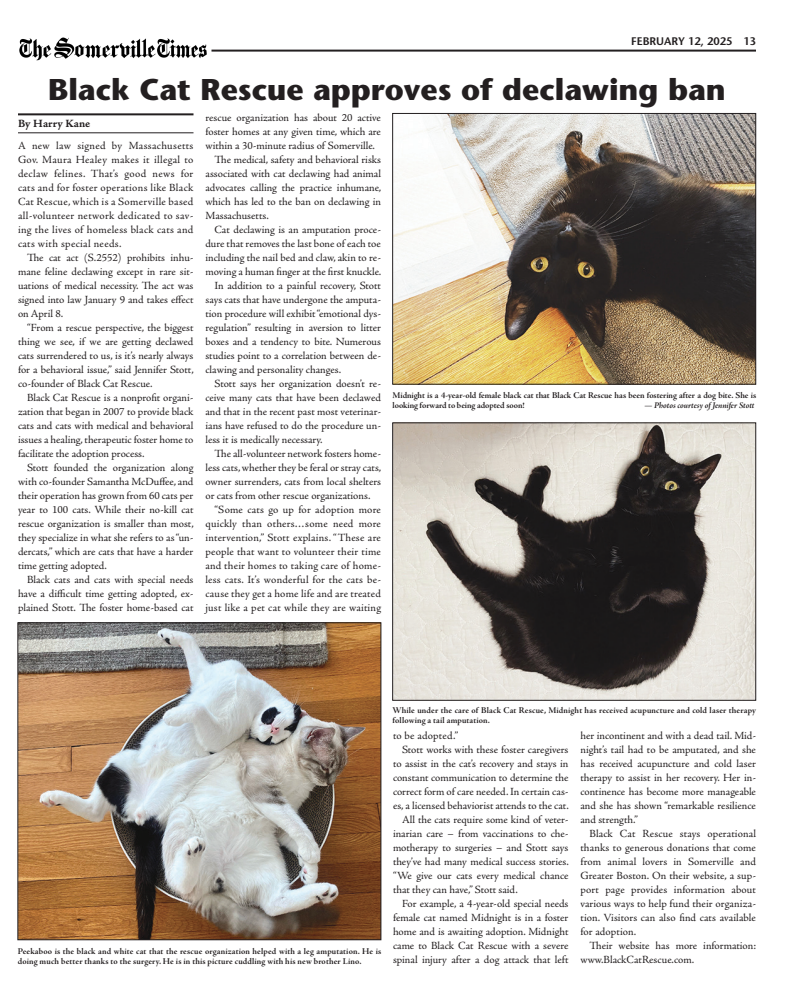
<style>
.page{position:relative;width:792px;height:1008px;background:#fff}
.page>*{position:absolute;margin:0;border:0;box-sizing:border-box;transform-origin:0 0}
.Headline{font:700 30px "Stone Sans Std";color:#231f20}
.Body{font:11px/14px "Adobe Jenson Pro";color:#231f20;text-align:justify}
.Body_No_Indent{font:11px/14px "Adobe Jenson Pro";letter-spacing:.025em;color:#231f20;text-align:justify}
.Folio{font:600 11px "Stone Sans Std";color:#231f20}
.Byline{font:11px "Adobe Jenson Pro Bold Capt";color:#231f20}
.Photo_caption{font:9px/10px "Adobe Jenson Pro Bold Subh";letter-spacing:.015em;color:#231f20}
.Photo_caption-2{font:9px/10px "Adobe Jenson Pro Bold Subh";letter-spacing:-.005em;color:#231f20}
.Photo_caption-3{font:9px "Adobe Jenson Pro Bold It Subh";color:#231f20}
.s1{color:#fff}
</style>
<div class="page">
<hr style="left:212px;top:50px;width:544px;height:2px;background:#231f20">
<img style="left:19px;top:37px;width:188px;height:24px">
<hr style="left:18px;top:113px;width:176px;height:2px;background:#231f20">
<hr style="left:18px;top:133px;width:176px;height:1px;background:#231f20">
<img style="left:394px;top:115px;width:360px;height:267px">
<div style="left:392px;top:113px;width:364px;height:271px;border:1px solid #231f20"></div>
<img style="left:394px;top:425px;width:360px;height:274px">
<div style="left:392px;top:423px;width:364px;height:278px;border:1px solid #231f20"></div>
<img style="left:20px;top:625px;width:359px;height:313px">
<div style="left:18px;top:623px;width:363px;height:317px;border:1px solid #231f20"></div>
<p class="Folio" style="left:631px;top:34px;width:126px">FEBRUARY 12, 2025<span class="s1">••</span>13</p>
<p class="Headline" style="left:48px;top:71px;width:679px">Black Cat Rescue approves of declawing ban</p>
<p class="Byline" style="left:18px;top:117px;width:74px">By Harry Kane</p>
<p class="Body_No_Indent" style="left:18px;top:139px;width:177px">A new law signed by Massachusetts Gov. Maura Healey makes it illegal to declaw felines. That’s good news for cats and for foster operations like Black Cat Rescue, which is a Somerville based all-volunteer network dedicated to sav&shy;ing the lives of homeless black cats and cats with special needs.</p>
<p class="Body" style="left:18px;top:251px;width:177px;text-indent:9px">The cat act (S.2552) prohibits inhu&shy;mane feline declawing except in rare sit&shy;uations of medical necessity. The act was signed into law January 9 and takes effect on April 8.</p>
<p class="Body" style="left:18px;top:321px;width:177px;text-indent:9px">“From a rescue perspective, the biggest thing we see, if we are getting declawed cats surrendered to us, is it’s nearly always for a behavioral issue,” said Jennifer Stott, co-founder of Black Cat Rescue.</p>
<p class="Body" style="left:18px;top:391px;width:177px;text-indent:9px">Black Cat Rescue is a nonprofit organi&shy;zation that began in 2007 to provide black cats and cats with medical and behavioral issues a healing, therapeutic foster home to facilitate the adoption process.</p>
<p class="Body" style="left:18px;top:461px;width:177px;text-indent:9px">Stott founded the organization along with co-founder Samantha McDuffee, and their operation has grown from 60 cats per year to 100 cats. While their no-kill cat rescue organization is smaller than most, they specialize in what she refers to as “un&shy;dercats,” which are cats that have a harder time getting adopted.</p>
<p class="Body" style="left:18px;top:573px;width:177px;text-indent:9px">Black cats and cats with special needs have a difficult time getting adopted, ex&shy;plained Stott. The foster home-based cat</p>
<p class="Body" style="left:206px;top:111px;width:177px">rescue organization has about 20 active foster homes at any given time, which are within a 30-minute radius of Somerville.</p>
<p class="Body" style="left:206px;top:153px;width:177px;text-indent:9px">The medical, safety and behavioral risks associated with cat declawing had animal advocates calling the practice inhumane, which has led to the ban on declawing in Massachusetts.</p>
<p class="Body" style="left:206px;top:223px;width:177px;text-indent:9px">Cat declawing is an amputation proce&shy;dure that removes the last bone of each toe including the nail bed and claw, akin to re&shy;moving a human finger at the first knuckle.</p>
<p class="Body" style="left:206px;top:279px;width:177px;text-indent:9px">In addition to a painful recovery, Stott says cats that have undergone the amputa&shy;tion procedure will exhibit “emotional dys&shy;regulation” resulting in aversion to litter boxes and a tendency to bite. Numerous studies point to a correlation between de&shy;clawing and personality changes.</p>
<p class="Body" style="left:206px;top:377px;width:177px;text-indent:9px">Stott says her organization doesn’t re&shy;ceive many cats that have been declawed and that in the recent past most veterinar&shy;ians have refused to do the procedure un&shy;less it is medically necessary.</p>
<p class="Body" style="left:206px;top:447px;width:177px;text-indent:9px">The all-volunteer network fosters home&shy;less cats, whether they be feral or stray cats, owner surrenders, cats from local shelters or cats from other rescue organizations.</p>
<p class="Body" style="left:206px;top:503px;width:177px;text-indent:9px">“Some cats go up for adoption more quickly than others…some need more intervention,” Stott explains. “These are people that want to volunteer their time and their homes to taking care of home&shy;less cats. It’s wonderful for the cats be&shy;cause they get a home life and are treated just like a pet cat while they are waiting</p>
<p class="Photo_caption-2" style="left:393px;top:390px;width:365px">Midnight is a 4-year-old female black cat that Black Cat Rescue has been fostering after a dog bite. She is looking forward to being adopted soon!</p>
<p class="Photo_caption-3" style="left:645px;top:400px;width:111px">— Photos courtesy of Jennifer Stott</p>
<p class="Photo_caption" style="left:18px;top:946px;width:365px">Peekaboo is the black and white cat that the rescue organization helped with a leg amputation. He is doing much better thanks to the surgery. He is in this picture cuddling with his new brother Lino.</p>
<p class="Photo_caption" style="left:393px;top:706px;width:365px">While under the care of Black Cat Rescue, Midnight has received acupuncture and cold laser therapy following a tail amputation.</p>
<p class="Body" style="left:393px;top:729px;width:67px">to be adopted.”</p>
<p class="Body" style="left:393px;top:743px;width:177px;text-indent:9px">Stott works with these foster caregivers to assist in the cat’s recovery and stays in constant communication to determine the correct form of care needed. In certain cas&shy;es, a licensed behaviorist attends to the cat.</p>
<p class="Body" style="left:393px;top:813px;width:177px;text-indent:9px">All the cats require some kind of veter&shy;inarian care – from vaccinations to che&shy;motherapy to surgeries – and Stott says they’ve had many medical success stories. “We give our cats every medical chance that they can have,” Stott said.</p>
<p class="Body" style="left:393px;top:897px;width:177px;text-indent:9px">For example, a 4-year-old special needs female cat named Midnight is in a foster home and is awaiting adoption. Midnight came to Black Cat Rescue with a severe spinal injury after a dog attack that left</p>
<p class="Body" style="left:580px;top:729px;width:177px">her incontinent and with a dead tail. Mid&shy;night’s tail had to be amputated, and she has received acupuncture and cold laser therapy to assist in her recovery. Her in&shy;continence has become more manageable and she has shown “remarkable resilience and strength.”</p>
<p class="Body" style="left:580px;top:827px;width:177px;text-indent:9px">Black Cat Rescue stays operational thanks to generous donations that come from animal lovers in Somerville and Greater Boston. On their website, a sup&shy;port page provides information about various ways to help fund their organiza&shy;tion. Visitors can also find cats available for adoption.</p>
<p class="Body" style="left:580px;top:939px;width:177px;text-indent:9px">Their website has more information: www.BlackCatRescue.com.</p>
</div>
